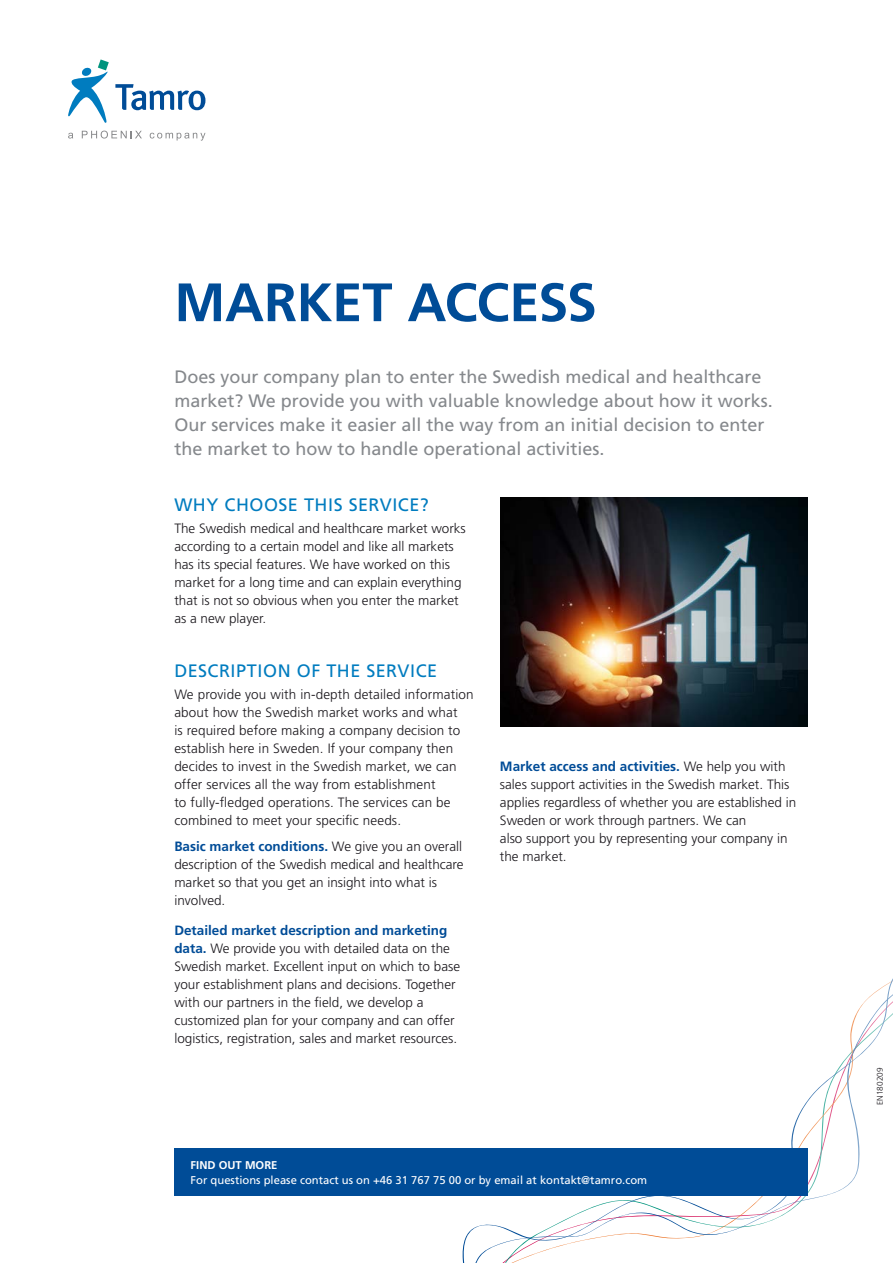
<style>
.page{position:relative;width:893px;height:1263px;background:#fff}
.page>*{position:absolute;margin:0;border:0;box-sizing:border-box;transform-origin:0 0}
.t1{font:700 54px "Frutiger";letter-spacing:-.01em;color:#004c97}
.t2{font:18px/24px "Frutiger";color:#85888c}
.t3{font:18px "Frutiger";letter-spacing:.025em;color:#007cbf}
.t4{font:300 13.5px/18px "Frutiger";color:#1a171c}
.t5{font:11.25px "Frutiger";color:#fff}
.t6{font:700 11.25px "Frutiger";color:#fff}
.t7{font:300 8.25px "Frutiger";color:#1a171c}
.s1{font-weight:700;color:#004c97}
</style>
<div class="page">
<svg style="left:462px;top:978px;width:431px;height:285px"></svg>
<svg style="left:68px;top:59px;width:41px;height:64px"></svg>
<svg style="left:115px;top:84px;width:90px;height:26px"></svg>
<svg style="left:68px;top:133px;width:5px;height:6px"></svg>
<svg style="left:82px;top:131px;width:60px;height:8px"></svg>
<svg style="left:150px;top:133px;width:55px;height:8px"></svg>
<div style="left:174px;top:1148px;width:634px;height:47px;background:#004c97"></div>
<img style="left:500px;top:497px;width:308px;height:229px">
<h1 class="t1" style="left:174px;top:271px;width:424px">MARKET ACCESS</h1>
<p class="t2" style="left:174px;top:365px;width:600px">Does your company plan to enter the Swedish medical and healthcare market? We provide you with valuable knowledge about how it works.<br>Our services make it easier all the way from an initial decision to enter the market to how to handle operational activities.</p>
<h2 class="t3" style="left:174px;top:494px;width:256px">WHY CHOOSE THIS SERVICE?</h2>
<p class="t4" style="left:174px;top:520px;width:293px">The Swedish medical and healthcare market works according to a certain model and like all markets has its special features. We have worked on this market for a long time and can explain everything that is not so obvious when you enter the market as a new player.</p>
<h2 class="t3" style="left:174px;top:660px;width:264px">DESCRIPTION OF THE SERVICE</h2>
<p class="t4" style="left:174px;top:685px;width:301px">We provide you with in-depth detailed information about how the Swedish market works and what<br>is required before making a company decision to establish here in Sweden. If your company then decides to invest in the Swedish market, we can offer services all the way from establishment<br>to fully-fledged operations. The services can be combined to meet your specific needs.</p>
<p class="t4" style="left:174px;top:838px;width:291px"><span class="s1">Basic market conditions.</span> We give you an overall description of the Swedish medical and healthcare market so that you get an insight into what is involved.</p>
<p class="t4" style="left:174px;top:921px;width:287px"><span class="s1">Detailed market description and marketing data.</span> We provide you with detailed data on the Swedish market. Excellent input on which to base your establishment plans and decisions. Together with our partners in the field, we develop a customized plan for your company and can offer logistics, registration, sales and market resources.</p>
<p class="t4" style="left:500px;top:757px;width:298px"><span class="s1">Market access and activities.</span> We help you with sales support activities in the Swedish market. This applies regardless of whether you are established in Sweden or work through partners. We can<br>also support you by representing your company in the market.</p>
<p class="t6" style="left:191px;top:1158px;width:88px">FIND OUT MORE</p>
<p class="t5" style="left:191px;top:1173px;width:458px">For questions please contact us on +46 31 767 75 00 or by email at kontakt@tamro.com</p>
<p class="t7" style="left:875px;top:1105px;width:39px;rotate:-90deg">EN180209</p>
</div>
